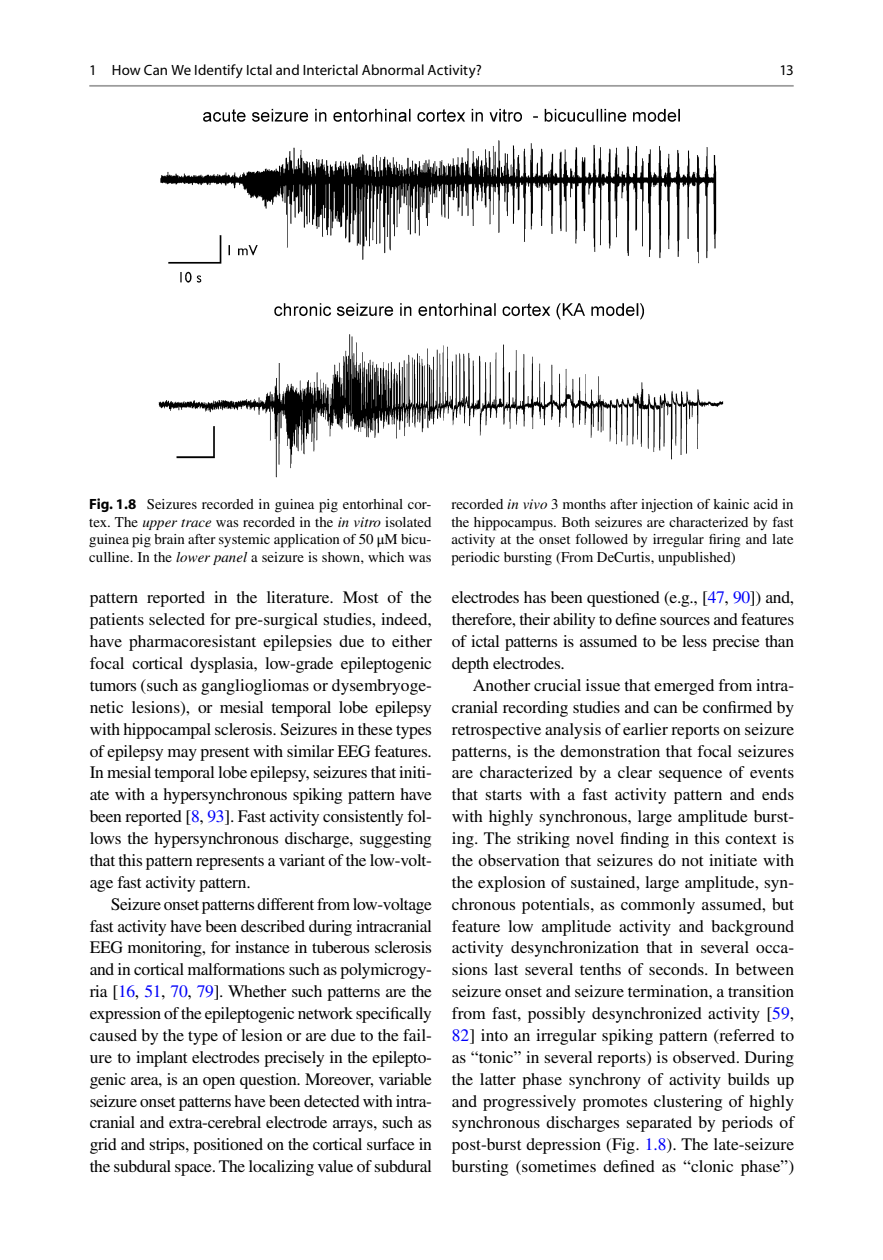
<style>
.page{position:relative;width:883px;height:1260px;background:#fff}
.page>*{position:absolute;margin:0;border:0;box-sizing:border-box;transform-origin:0 0}
.t1{font:17.5px/21.9px "Times";letter-spacing:-.02em;color:#000;text-align:justify}
.t2{font:14.88px/17.5px "Times";color:#000;text-align:justify}
.t3{font:14.88px "Myriad";letter-spacing:.01em;color:#000}
.s1{font-family:"Myriad Bold 2"}
.s2{font-family:"Times Italic 2"}
.s3{font-family:"STIX General"}
.s4{color:#0000fa}
</style>
<div class="page">
<img style="left:158px;top:108px;width:566px;height:370px">
<hr style="left:89px;top:85px;width:705px;height:2px;background:#9c9c9c">
<p class="t3" style="left:89px;top:64px;width:394px">1 How Can We Identify Ictal and Interictal Abnormal Activity?</p>
<p class="t3" style="left:779px;top:64px;width:16px">13</p>
<p class="t2" style="left:89px;top:497px;width:344px"><span class="s1">Fig. 1.8</span> Seizures recorded in guinea pig entorhinal cor&shy;tex. The <span class="s2">upper trace</span> was recorded in the <span class="s2">in vitro</span> isolated guinea pig brain after systemic application of 50 <span class="s3">μ</span>M bicu&shy;culline. In the <span class="s2">lower panel</span> a seizure is shown, which was</p>
<p class="t2" style="left:451px;top:497px;width:344px">recorded <span class="s2">in vivo</span> 3 months after injection of kainic acid in the hippocampus. Both seizures are characterized by fast activity at the onset followed by irregular firing and late periodic bursting (From DeCurtis, unpublished)</p>
<p class="t1" style="left:90px;top:588px;width:344px">pattern reported in the literature. Most of the patients selected for pre-surgical studies, indeed, have pharmacoresistant epilepsies due to either focal cortical dysplasia, low-grade epileptogenic tumors (such as gangliogliomas or dysembryoge&shy;netic lesions), or mesial temporal lobe epilepsy with hippocampal sclerosis. Seizures in these types of epilepsy may present with similar EEG features.<br>In mesial temporal lobe epilepsy, seizures that initi&shy;ate with a hypersynchronous spiking pattern have been reported [ <span class="s4">8</span> , <span class="s4">93</span> ]. Fast activity consistently fol&shy;lows the hypersynchronous discharge, suggesting that this pattern represents a variant of the low-volt&shy;age fast activity pattern.</p>
<p class="t1" style="left:90px;top:895px;width:344px;text-indent:21px">Seizure onset patterns different from low- voltage fast activity have been described during intracranial EEG monitoring, for instance in tuberous sclerosis and in cortical malformations such as polymicrogy&shy;ria [ <span class="s4">16</span> , <span class="s4">51</span> , <span class="s4">70</span> , <span class="s4">79</span> ]. Whether such patterns are the expression of the epileptogenic network specifically caused by the type of lesion or are due to the fail&shy;ure to implant electrodes precisely in the epilepto&shy;genic area, is an open question. Moreover, variable seizure onset patterns have been detected with intra&shy;cranial and extra-cerebral electrode arrays, such as grid and strips, positioned on the cortical surface in the subdural space. The localizing value of subdural</p>
<p class="t1" style="left:452px;top:588px;width:344px">electrodes has been questioned (e.g., [ <span class="s4">47</span> , <span class="s4">90</span> ]) and, therefore, their ability to define sources and features of ictal patterns is assumed to be less precise than depth electrodes.</p>
<p class="t1" style="left:452px;top:676px;width:344px;text-indent:21px">Another crucial issue that emerged from intra&shy;cranial recording studies and can be confirmed by retrospective analysis of earlier reports on seizure patterns, is the demonstration that focal seizures are characterized by a clear sequence of events that starts with a fast activity pattern and ends with highly synchronous, large amplitude burst&shy;ing. The striking novel finding in this context is the observation that seizures do not initiate with the explosion of sustained, large amplitude, syn&shy;chronous potentials, as commonly assumed, but feature low amplitude activity and background activity desynchronization that in several occa&shy;sions last several tenths of seconds. In between seizure onset and seizure termination, a transition from fast, possibly desynchronized activity [ <span class="s4">59</span> , <span class="s4">82</span> ] into an irregular spiking pattern (referred to as “tonic” in several reports) is observed. During the latter phase synchrony of activity builds up and progressively promotes clustering of highly synchronous discharges separated by periods of post-burst depression (Fig. <span class="s4">1.8</span> ). The late-seizure bursting (sometimes defined as “clonic phase”)</p>
</div>
